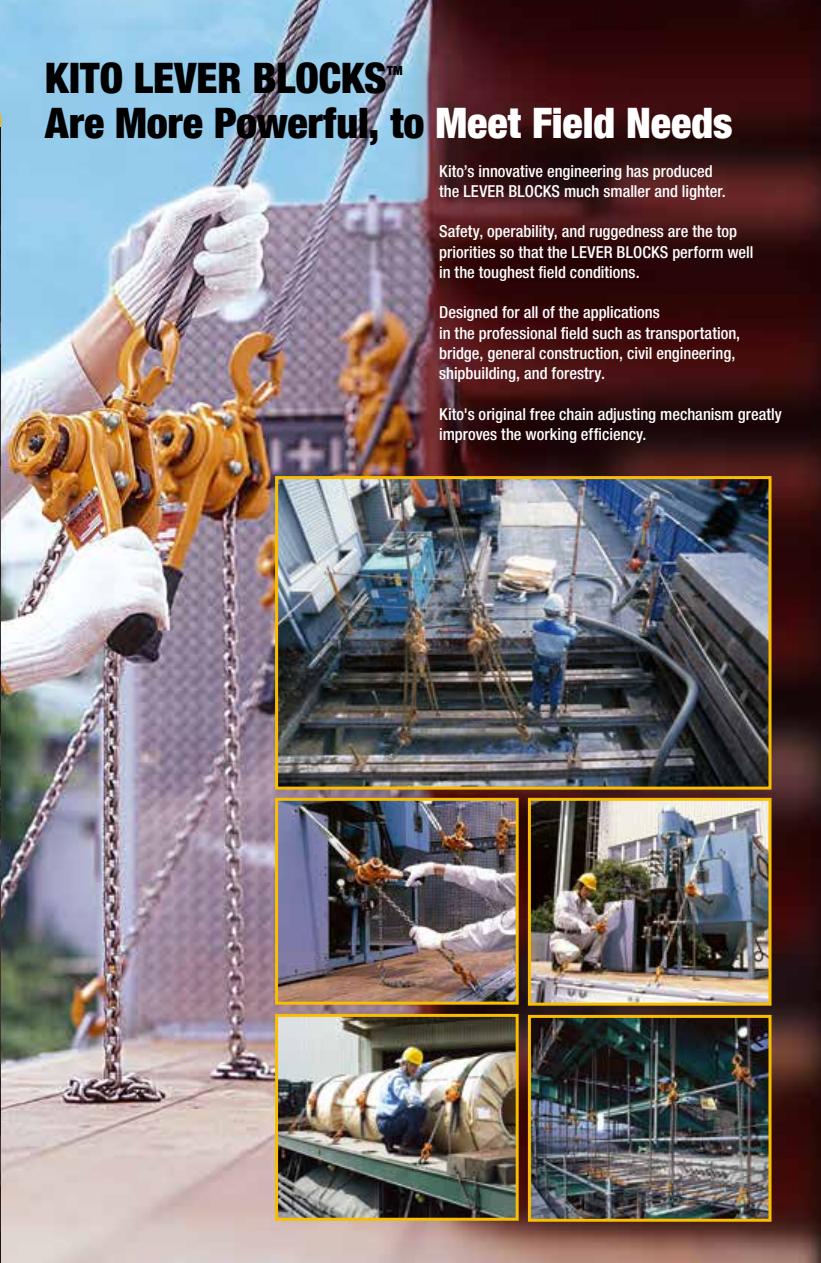
<style>
.page{position:relative;width:821px;height:1263px;background:#fff}
.page>*{position:absolute;margin:0;border:0;box-sizing:border-box;transform-origin:0 0}
.t1{font:900 condensed 42px "Helvetica Neue LT Com";color:#000}
.t2{font:500 condensed 16.5px/20.2px "Helvetica Neue LT Com";color:#fff}
.t3{font:900 condensed 12.6px "Helvetica Neue LT Com";color:#000}
.s1{color:#fff}
</style>
<div class="page">
<img style="left:0;top:0;width:821px;height:1263px">
<svg style="left:0;top:114px;width:1px;height:13px"></svg>
<img style="left:279px;top:1018px;width:235px;height:199px">
<div style="left:275px;top:1014px;width:243px;height:207px;border:3px solid #fabe00"></div>
<img style="left:279px;top:480px;width:488px;height:306px">
<div style="left:275px;top:476px;width:496px;height:314px;border:3px solid #fabe00"></div>
<img style="left:532px;top:1019px;width:235px;height:199px">
<div style="left:528px;top:1015px;width:243px;height:207px;border:3px solid #fabe00"></div>
<img style="left:279px;top:802px;width:235px;height:199px">
<div style="left:275px;top:798px;width:243px;height:207px;border:3px solid #fabe00"></div>
<img style="left:532px;top:802px;width:235px;height:200px">
<div style="left:528px;top:798px;width:243px;height:208px;border:3px solid #fabe00"></div>
<img style="left:0;top:127px;width:1px;height:1136px">
<h1 class="t1" style="left:45px;top:53px;width:343px">KITO LEVER BLOCKS</h1>
<p class="t3" style="left:387px;top:63px;width:17px">TM</p>
<h1 class="t1" style="left:45px;top:98px;width:688px">Are More Powerful, to <span class="s1">Meet Field Needs</span></h1>
<p class="t2" style="left:439px;top:160px;width:288px">Kito’s innovative engineering has produced the LEVER BLOCKS much smaller and lighter.</p>
<p class="t2" style="left:439px;top:221px;width:316px">Safety, operability, and ruggedness are the top priorities so that the LEVER BLOCKS perform well in the toughest field conditions.</p>
<p class="t2" style="left:439px;top:302px;width:302px">Designed for all of the applications<br>in the professional field such as transportation, bridge, general construction, civil engineering, shipbuilding, and forestry.</p>
<p class="t2" style="left:439px;top:403px;width:344px">Kito's original free chain adjusting mechanism greatly improves the working efficiency.</p>
</div>
